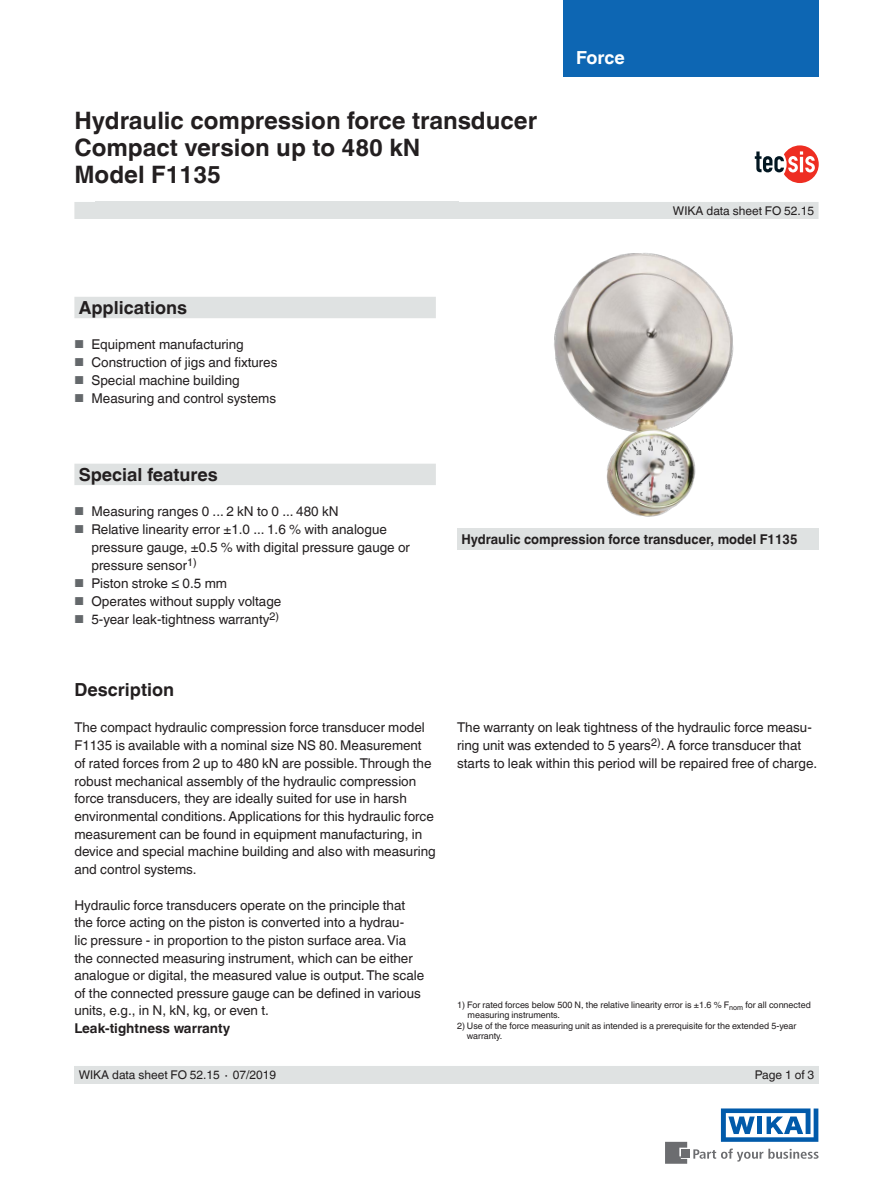
<style>
.page{position:relative;width:893px;height:1188px;background:#fff}
.page>*{position:absolute;margin:0;border:0;box-sizing:border-box;transform-origin:0 0}
.t1{font:700 24px/27px "Helvetica World";color:#231f20}
.t2{font:700 18px "Helvetica World";color:#231f20}
.t3{font:700 18px "Helvetica World";letter-spacing:-.005em;color:#fff}
.t4{font:13.5px/17.7px "Helvetica World";color:#231f20}
.t5{font:700 13.5px "Helvetica World";color:#231f20;scale:.96 1}
.t6{font:700 13.5px "Helvetica World";color:#231f20}
.t7{font:12px "Helvetica World";color:#231f20}
.t8{font:9px/10.5px "Helvetica World";color:#231f20}
.s1{font-size:11.55px;color:#64686b}
</style>
<div class="page">
<svg style="left:693px;top:1149px;width:126px;height:13px"></svg>
<div style="left:682px;top:1150px;width:8px;height:8px;background:#6c6d70"></div>
<svg style="left:665px;top:1142px;width:22px;height:22px"></svg>
<svg style="left:721px;top:1108px;width:97px;height:34px"></svg>
<div style="left:563px;top:0;width:256px;height:77px;background:#0d66b3"></div>
<div style="left:74px;top:202px;width:745px;height:17px;background:#dfe2e2"></div>
<div style="left:96px;top:202px;width:363px;height:17px;background:#dfe2e2"></div>
<div style="left:74px;top:1066px;width:745px;height:18px;background:#dfe2e2"></div>
<svg style="left:755px;top:145px;width:64px;height:38px"></svg>
<img style="left:554px;top:253px;width:180px;height:264px">
<svg style="left:74px;top:297px;width:362px;height:188px"></svg>
<div style="left:457px;top:529px;width:362px;height:21px;background:#dfe2e2"></div>
<h1 class="t1" style="left:74px;top:107px;width:464px">Hydraulic compression force transducer<br>Compact version up to 480 kN<br>Model F1135</h1>
<h2 class="t3" style="left:576px;top:47px;width:50px">Force</h2>
<h2 class="t2" style="left:79px;top:297px;width:110px">Applications</h2>
<p class="t4" style="left:74px;top:336px;width:171px"><span class="s1">■</span> Equipment manufacturing</p>
<p class="t4" style="left:74px;top:354px;width:205px"><span class="s1">■</span> Construction of jigs and fixtures</p>
<p class="t4" style="left:74px;top:372px;width:167px"><span class="s1">■</span> Special machine building</p>
<p class="t4" style="left:74px;top:390px;width:203px"><span class="s1">■</span> Measuring and control systems</p>
<p class="t7" style="left:673px;top:204px;width:143px">WIKA data sheet FO 52.15</p>
<h2 class="t2" style="left:79px;top:464px;width:141px">Special features</h2>
<p class="t4" style="left:74px;top:503px;width:266px"><span class="s1">■</span> Measuring ranges 0 ... 2 kN to 0 ... 480 kN</p>
<p class="t4" style="left:91px;top:520px;width:320px;text-indent:-17px"><span class="s1">■</span> Relative linearity error ±1.0 ... 1.6 % with analogue pressure gauge, ±0.5 % with digital pressure gauge or pressure sensor<sup>1)</sup></p>
<p class="t4" style="left:74px;top:575px;width:154px"><span class="s1">■</span> Piston stroke ≤ 0.5 mm</p>
<p class="t4" style="left:74px;top:593px;width:209px"><span class="s1">■</span> Operates without supply voltage</p>
<p class="t4" style="left:74px;top:611px;width:206px"><span class="s1">■</span> 5-year leak-tightness warranty<sup>2)</sup></p>
<p class="t5" style="left:461px;top:532px;width:352px">Hydraulic compression force transducer, model F1135</p>
<h2 class="t2" style="left:74px;top:679px;width:101px">Description</h2>
<p class="t4" style="left:74px;top:719px;width:363px">The compact hydraulic compression force transducer model F1135 is available with a nominal size NS 80. Measurement of rated forces from 2 up to 480 kN are possible. Through the robust mechanical assembly of the hydraulic compression force transducers, they are ideally suited for use in harsh environmental conditions. Applications for this hydraulic force measurement can be found in equipment manufacturing, in device and special machine building and also with measuring and control systems.</p>
<p class="t4" style="left:74px;top:896px;width:351px">Hydraulic force transducers operate on the principle that the force acting on the piston is converted into a hydrau-<br>lic pressure - in proportion to the piston surface area. Via the connected measuring instrument, which can be either analogue or digital, the measured value is output. The scale of the connected pressure gauge can be defined in various units, e.g., in N, kN, kg, or even t.</p>
<p class="t6" style="left:74px;top:1021px;width:157px">Leak-tightness warranty</p>
<p class="t4" style="left:457px;top:719px;width:362px">The warranty on leak tightness of the hydraulic force measu&shy;ring unit was extended to 5 years<sup>2)</sup>. A force transducer that starts to leak within this period will be repaired free of charge.</p>
<p class="t8" style="left:468px;top:999px;width:345px;text-indent:-11px">1) For rated forces below 500 N, the relative linearity error is ±1.6 % F<sub>nom</sub> for all connected measuring instruments.</p>
<p class="t8" style="left:467px;top:1020px;width:331px;text-indent:-10px">2) Use of the force measuring unit as intended is a prerequisite for the extended 5-year warranty.</p>
<p class="t7" style="left:79px;top:1068px;width:199px">WIKA data sheet FO 52.15 ∙ 07/2019</p>
<p class="t7" style="left:755px;top:1068px;width:61px">Page 1 of 3</p>
</div>
